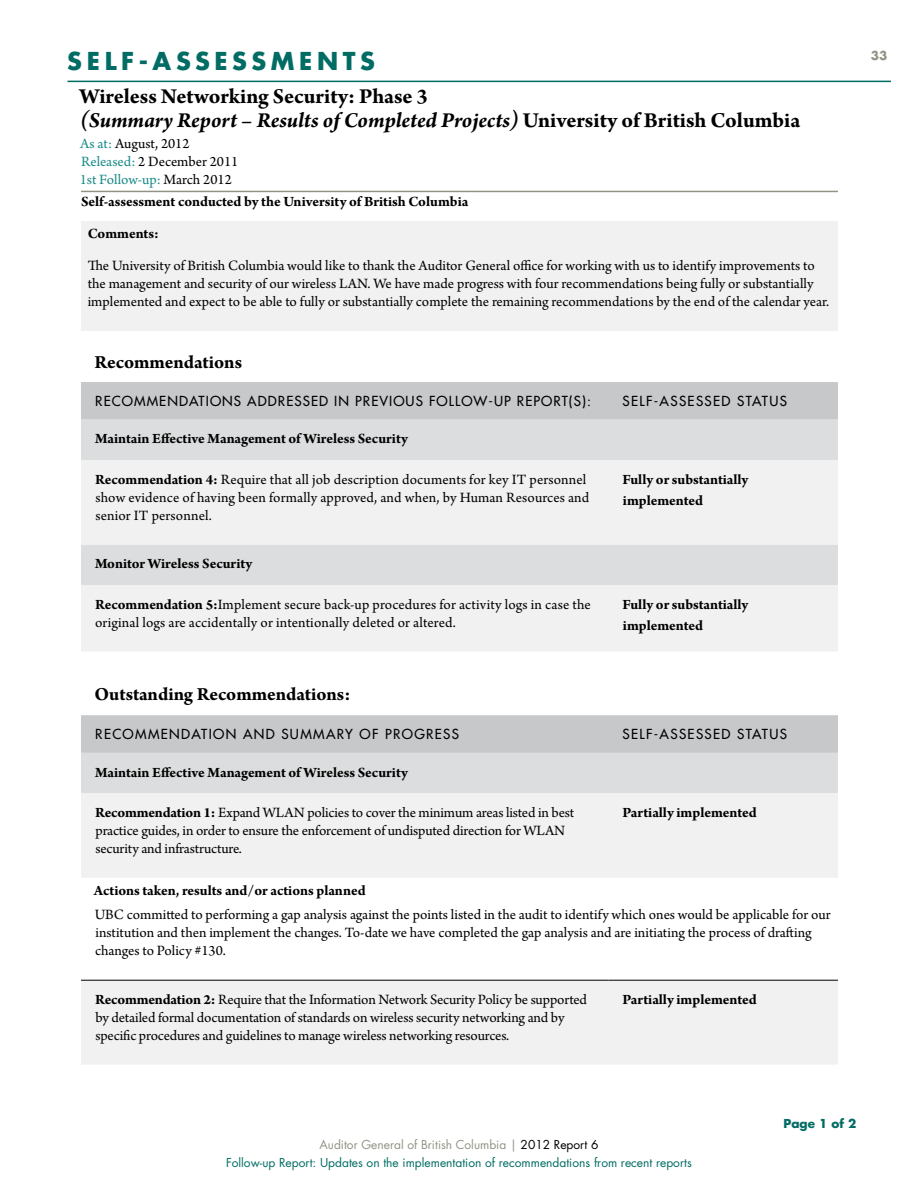
<style>
.page{position:relative;width:918px;height:1188px;background:#fff}
.page>*{position:absolute;margin:0;border:0;box-sizing:border-box;transform-origin:0 0}
.t1{font:700 24px "Futura";color:#006c64}
.t2{font:700 22.5px/24px "Arno Pro";letter-spacing:-.005em;color:#000}
.t3{font:700 19.5px "Arno Pro";letter-spacing:-.005em;color:#000}
.t4{font:15px/18px "Arno Pro";color:#000}
.t5{font:700 15px/21px "Arno Pro";letter-spacing:-.005em;color:#000}
.t6{font:13.5px "Futura";letter-spacing:.1em;color:#000}
.t7{font:12px/18px "Futura";color:#006c64;text-align:center}
.t8{font:700 12px "Futura";color:#006c64}
.t9{font:700 12px "Futura";color:#939285}
.s1{font-style:italic}
.s2{color:#1a8c88}
.s3{font-weight:700}
.s4{color:#939285}
.s5{color:#000}
</style>
<div class="page">
<hr style="left:81px;top:191px;width:757px;height:1px;background:#939285">
<hr style="left:68px;top:81px;width:823px;height:1px;background:#006c64">
<div style="left:81px;top:221px;width:757px;height:110px;background:#f1f1f2"></div>
<div style="left:81px;top:382px;width:757px;height:38px;background:#c7c8ca"></div>
<div style="left:81px;top:420px;width:757px;height:40px;background:#dcddde"></div>
<svg style="left:81px;top:460px;width:757px;height:191px;fill:#f1f1f2"></svg>
<svg style="left:81px;top:715px;width:757px;height:78px;background:#d2d3d4"></svg>
<svg style="left:81px;top:793px;width:757px;height:271px;fill:#f1f1f2"></svg>
<hr style="left:81px;top:980px;width:527px;height:1px;background:#000">
<hr style="left:608px;top:980px;width:230px;height:1px;background:#000">
<h1 class="t1" style="left:67px;top:45px;width:309px">SELF -ASSESSMENT S</h1>
<h2 class="t2" style="left:79px;top:86px;width:722px">Wireless Networking Security: Phase 3<br><span class="s1">(Summary Report – Results of Completed Projects)</span> University of British Columbia</h2>
<p class="t4" style="left:80px;top:136px;width:160px"><span class="s2">As at:</span> August, 2012<br><span class="s2">Released:</span> 2 December 2011<br><span class="s2">1st Follow-up:</span> March 2012</p>
<p class="t5" style="left:81px;top:192px;width:389px">Self-assessment conducted by the University of British Columbia</p>
<p class="t5" style="left:88px;top:224px;width:73px">Comments:</p>
<p class="t4" style="left:88px;top:257px;width:743px">The University of British Columbia would like to thank the Auditor General office for working with us to identify improvements to the management and security of our wireless LAN. We have made progress with four recommendations being fully or substantially implemented and expect to be able to fully or substantially complete the remaining recommendations by the end of the calendar year.</p>
<h3 class="t3" style="left:94px;top:351px;width:149px">Recommendations</h3>
<p class="t6" style="left:95px;top:393px;width:20px">RECOMMENDATIONS</p>
<p class="t6" style="left:247px;top:393px;width:21px">ADDRESSED</p>
<p class="t6" style="left:334px;top:393px;width:64px">IN PREVIOUS</p>
<p class="t6" style="left:429px;top:393px;width:19px">FOLLOW</p>
<p class="t6" style="left:489px;top:393px;width:47px">-UP REPORT</p>
<p class="t6" style="left:569px;top:393px;width:24px">(S):</p>
<p class="t6" style="left:623px;top:393px;width:9px">SELF</p>
<p class="t6" style="left:654px;top:393px;width:16px">-ASSESSED</p>
<p class="t6" style="left:737px;top:393px;width:10px">STATUS</p>
<p class="t5" style="left:95px;top:429px;width:314px">Maintain Effective Management of Wireless Security</p>
<p class="t4" style="left:95px;top:471px;width:496px"><span class="s3">Recommendation 4:</span> Require that all job description documents for key IT personnel show evidence of having been formally approved, and when, by Human Resources and senior IT personnel.</p>
<p class="t5" style="left:622px;top:470px;width:127px">Fully or substantially implemented</p>
<p class="t5" style="left:95px;top:554px;width:159px">Monitor Wireless Security</p>
<p class="t4" style="left:95px;top:596px;width:497px"><span class="s3">Recommendation 5:</span>Implement secure back-up procedures for activity logs in case the original logs are accidentally or intentionally deleted or altered.</p>
<p class="t5" style="left:622px;top:595px;width:127px">Fully or substantially implemented</p>
<h3 class="t3" style="left:95px;top:683px;width:257px">Outstanding Recommendations:</h3>
<p class="t6" style="left:95px;top:726px;width:365px">RECOMMENDATION AND SUMMARY OF PROGRESS</p>
<p class="t6" style="left:623px;top:726px;width:9px">SELF</p>
<p class="t6" style="left:654px;top:726px;width:16px">-ASSESSED</p>
<p class="t6" style="left:737px;top:726px;width:10px">STATUS</p>
<p class="t5" style="left:95px;top:762px;width:314px">Maintain Effective Management of Wireless Security</p>
<p class="t4" style="left:95px;top:804px;width:481px"><span class="s3">Recommendation 1:</span> Expand WLAN policies to cover the minimum areas listed in best practice guides, in order to ensure the enforcement of undisputed direction for WLAN security and infrastructure.</p>
<p class="t5" style="left:623px;top:803px;width:136px">Partially implemented</p>
<p class="t5" style="left:94px;top:880px;width:273px">Actions taken, results and/or actions planned</p>
<p class="t4" style="left:95px;top:907px;width:737px">UBC committed to performing a gap analysis against the points listed in the audit to identify which ones would be applicable for our institution and then implement the changes. To-date we have completed the gap analysis and are initiating the process of drafting changes to Policy #130.</p>
<p class="t4" style="left:95px;top:991px;width:493px"><span class="s3">Recommendation 2:</span> Require that the Information Network Security Policy be supported by detailed formal documentation of standards on wireless security networking and by specific procedures and guidelines to manage wireless networking resources.</p>
<p class="t5" style="left:623px;top:990px;width:136px">Partially implemented</p>
<p class="t9" style="left:871px;top:47px;width:18px">33</p>
<p class="t7" style="left:226px;top:1136px;width:467px"><span class="s4">Auditor General of British Columbia |</span> <span class="s5">2012 Report 6<br></span>Follow-up Report: Updates on the implementation of recommendations from recent reports</p>
<p class="t8" style="left:784px;top:1116px;width:74px">PAGE 1 OF 2</p>
</div>
